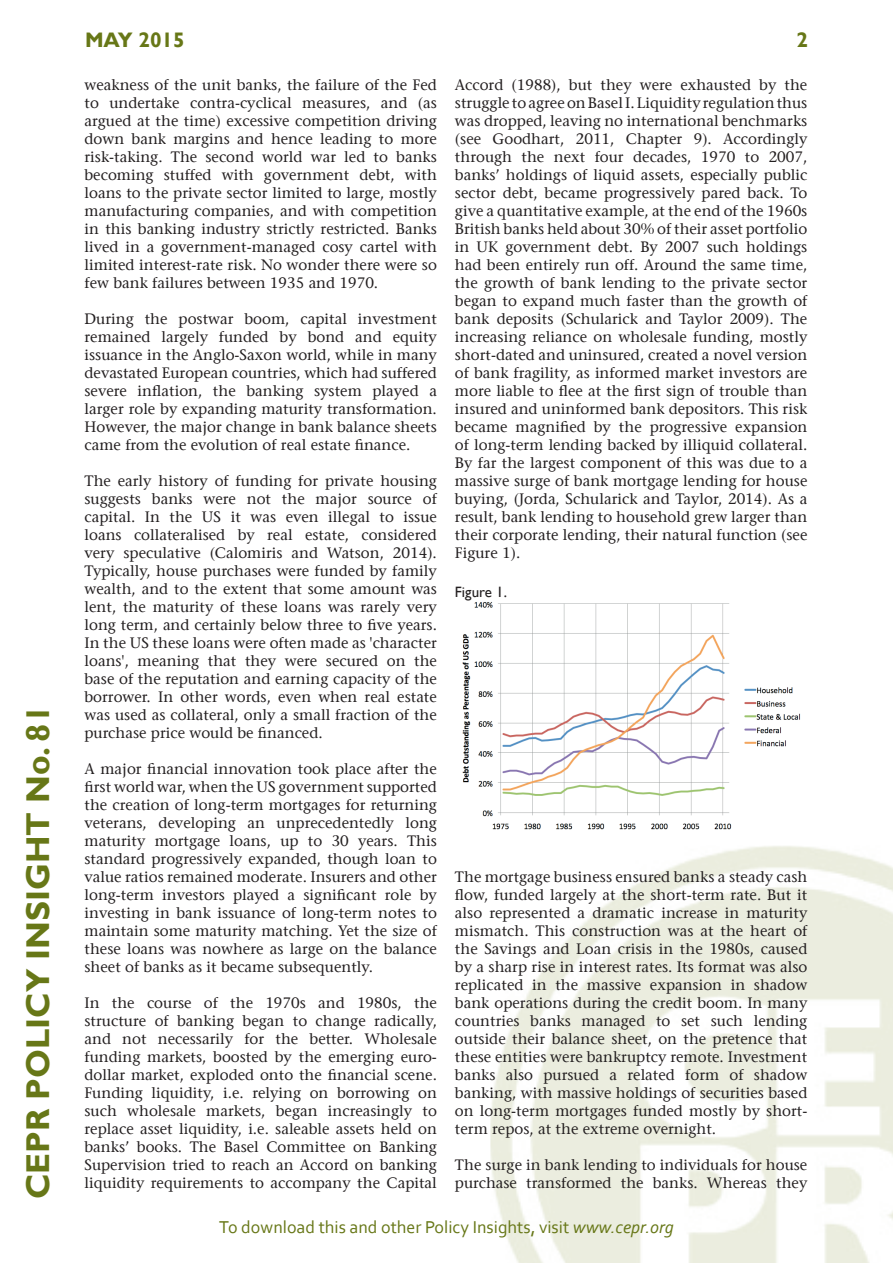
<style>
.page{position:relative;width:893px;height:1263px;background:#fff}
.page>*{position:absolute;margin:0;border:0;box-sizing:border-box;transform-origin:0 0}
.t1{font:700 33px "Gill Sans";color:#677717}
.t2{font:700 21px "Gill Sans";color:#677717}
.t3{font:18px "Corbel";color:#677717}
.t4{font:15px/18px "Stone Serif";color:#231f20;text-align:justify}
.t5{font:15px "Gill Sans";color:#231f20}
.s1{font-style:italic}
</style>
<div class="page">
<img style="left:490px;top:846px;width:403px;height:417px">
<img style="left:462px;top:602px;width:339px;height:228px">
<h1 class="t1" style="left:18px;top:1199px;width:496px;rotate:-90deg">CEPR POLICY INSIGHT No. 81</h1>
<h2 class="t2" style="left:85px;top:28px;width:101px">MAY 2015</h2>
<h2 class="t2" style="left:796px;top:28px;width:13px">2</h2>
<p class="t4" style="left:85px;top:76px;width:354px">weakness of the unit banks, the failure of the Fed to undertake contra-cyclical measures, and (as argued at the time) excessive competition driving down bank margins and hence leading to more risk-taking. The second world war led to banks becoming stuffed with government debt, with loans to the private sector limited to large, mostly manufacturing companies, and with competition in this banking industry strictly restricted. Banks lived in a government-managed cosy cartel with limited interest-rate risk. No wonder there were so few bank failures between 1935 and 1970.</p>
<p class="t4" style="left:85px;top:310px;width:354px">During the postwar boom, capital investment remained largely funded by bond and equity issuance in the Anglo-Saxon world, while in many devastated European countries, which had suffered severe inflation, the banking system played a larger role by expanding maturity transformation.<br>However, the major change in bank balance sheets came from the evolution of real estate finance.</p>
<p class="t4" style="left:85px;top:472px;width:354px">The early history of funding for private housing suggests banks were not the major source of capital. In the US it was even illegal to issue loans collateralised by real estate, considered very speculative (Calomiris and Watson, 2014).<br>Typically, house purchases were funded by family wealth, and to the extent that some amount was lent, the maturity of these loans was rarely very long term, and certainly below three to five years.<br>In the US these loans were often made as 'character loans', meaning that they were secured on the base of the reputation and earning capacity of the borrower. In other words, even when real estate was used as collateral, only a small fraction of the purchase price would be financed.</p>
<p class="t4" style="left:85px;top:760px;width:354px">A major financial innovation took place after the first world war, when the US government supported the creation of long-term mortgages for returning veterans, developing an unprecedentedly long maturity mortgage loans, up to 30 years. This standard progressively expanded, though loan to value ratios remained moderate. Insurers and other long-term investors played a significant role by investing in bank issuance of long-term notes to maintain some maturity matching. Yet the size of these loans was nowhere as large on the balance sheet of banks as it became subsequently.</p>
<p class="t4" style="left:85px;top:994px;width:354px">In the course of the 1970s and 1980s, the structure of banking began to change radically, and not necessarily for the better. Wholesale funding markets, boosted by the emerging euro&shy;dollar market, exploded onto the financial scene.<br>Funding liquidity, i.e. relying on borrowing on such wholesale markets, began increasingly to replace asset liquidity, i.e. saleable assets held on banks’ books. The Basel Committee on Banking Supervision tried to reach an Accord on banking liquidity requirements to accompany the Capital</p>
<p class="t4" style="left:455px;top:76px;width:354px">Accord (1988), but they were exhausted by the struggle to agree on Basel I. Liquidity regulation thus was dropped, leaving no international benchmarks (see Goodhart, 2011, Chapter 9). Accordingly through the next four decades, 1970 to 2007, banks’ holdings of liquid assets, especially public sector debt, became progressively pared back. To give a quantitative example, at the end of the 1960s British banks held about 30% of their asset portfolio in UK government debt. By 2007 such holdings had been entirely run off. Around the same time, the growth of bank lending to the private sector began to expand much faster than the growth of bank deposits (Schularick and Taylor 2009). The increasing reliance on wholesale funding, mostly short-dated and uninsured, created a novel version of bank fragility, as informed market investors are more liable to flee at the first sign of trouble than insured and uninformed bank depositors. This risk became magnified by the progressive expansion of long-term lending backed by illiquid collateral.<br>By far the largest component of this was due to a massive surge of bank mortgage lending for house buying, (Jorda, Schularick and Taylor, 2014). As a result, bank lending to household grew larger than their corporate lending, their natural function (see Figure 1).</p>
<p class="t5" style="left:455px;top:583px;width:54px">Figure 1.</p>
<p class="t4" style="left:455px;top:868px;width:354px">The mortgage business ensured banks a steady cash flow, funded largely at the short-term rate. But it also represented a dramatic increase in maturity mismatch. This construction was at the heart of the Savings and Loan crisis in the 1980s, caused by a sharp rise in interest rates. Its format was also replicated in the massive expansion in shadow bank operations during the credit boom. In many countries banks managed to set such lending outside their balance sheet, on the pretence that these entities were bankruptcy remote. Investment banks also pursued a related form of shadow banking, with massive holdings of securities based on long-term mortgages funded mostly by short&shy;term repos, at the extreme overnight.</p>
<p class="t4" style="left:455px;top:1156px;width:354px">The surge in bank lending to individuals for house purchase transformed the banks. Whereas they</p>
<p class="t3" style="left:219px;top:1216px;width:456px">To download this and other Policy Insights, visit <span class="s1">www.cepr.org</span></p>
</div>
